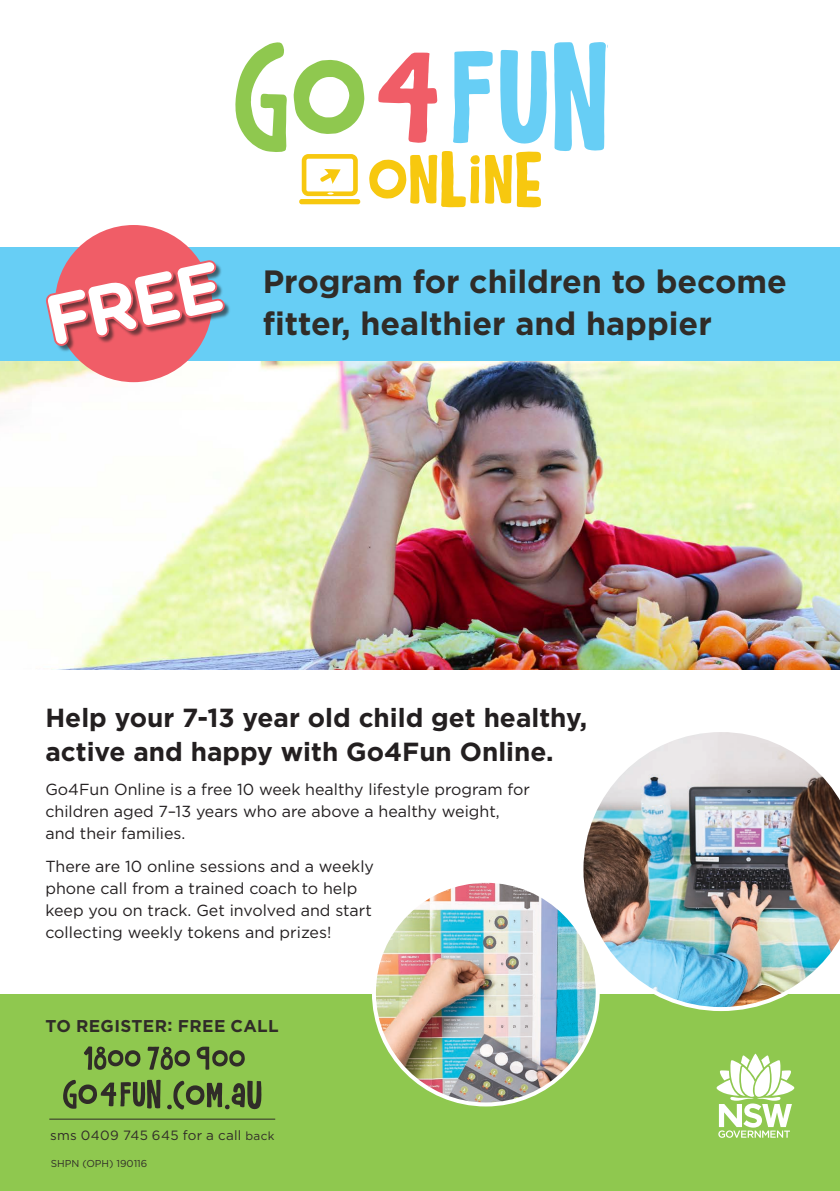
<style>
.page{position:relative;width:840px;height:1191px;background:#fff}
.page>*{position:absolute;margin:0;border:0;box-sizing:border-box;transform-origin:0 0}
.t1{font:700 70px "Gotham Rounded";color:#fff}
.t2{font:700 32.2px/42px "Gotham";color:#302c28}
.t3{font:700 26.2px/34px "Gotham";color:#231f20}
.t4{font:700 17px "Gotham";letter-spacing:.015em;color:#302c28}
.t5{font:16px/22px "Gotham";color:#231f20}
.t6{font:13.4px "Gotham";letter-spacing:.025em;color:#302c28}
.t7{font:10px "Gotham";color:#302c28}
.s1{font-size:11.8px}
</style>
<div class="page">
<img style="left:0;top:360px;width:839px;height:309px">
<div style="left:0;top:994px;width:839px;height:197px;background:#8fc84f"></div>
<div style="left:299px;top:199px;width:61px;height:5px;background:#f7c80f;border-radius:2px"></div>
<svg style="left:301px;top:154px;width:56px;height:42px"></svg>
<svg style="left:369px;top:151px;width:171px;height:56px"></svg>
<svg style="left:235px;top:42px;width:52px;height:110px"></svg>
<svg style="left:293px;top:60px;width:71px;height:74px"></svg>
<svg style="left:453px;top:51px;width:39px;height:92px"></svg>
<svg style="left:500px;top:50px;width:46px;height:94px"></svg>
<svg style="left:554px;top:42px;width:51px;height:109px"></svg>
<svg style="left:378px;top:52px;width:59px;height:91px"></svg>
<div style="left:0;top:247px;width:839px;height:113px;background:#67cef5"></div>
<div style="left:55px;top:225px;width:157px;height:157px;background:#f05d67;border-radius:50%"></div>
<div style="left:48px;top:262px;width:183px;height:90px;background:#231f20;opacity:.4"></div>
<svg style="left:46px;top:259px;width:180px;height:87px"></svg>
<img style="left:583px;top:732px;width:256px;height:279px">
<img style="left:374px;top:881px;width:223px;height:223px;border-radius:108px">
<svg style="left:716px;top:1053px;width:77px;height:84px"></svg>
<svg style="left:63px;top:1079px;width:98px;height:30px"></svg>
<svg style="left:167px;top:1080px;width:94px;height:29px"></svg>
<svg style="left:147px;top:1046px;width:43px;height:24px"></svg>
<svg style="left:84px;top:1046px;width:56px;height:24px"></svg>
<svg style="left:196px;top:1046px;width:49px;height:23px"></svg>
<hr style="left:49px;top:1118px;width:226px;height:1px;background:#302c28">
<h1 class="t1" style="left:35px;top:271px;width:181px;rotate:-12deg">FREE</h1>
<h2 class="t2" style="left:262px;top:261px;width:525px">Program for children to become fitter, healthier and happier</h2>
<h3 class="t3" style="left:45px;top:700px;width:543px">Help your 7-13 year old child get healthy, active and happy with Go4Fun Online.</h3>
<p class="t5" style="left:45px;top:778px;width:486px">Go4Fun Online is a free 10 week healthy lifestyle program for children aged 7–13 years who are above a healthy weight, and their families.</p>
<p class="t5" style="left:45px;top:855px;width:330px">There are 10 online sessions and a weekly phone call from a trained coach to help keep you on track. Get involved and start collecting weekly tokens and prizes!</p>
<p class="t4" style="left:45px;top:1015px;width:234px">TO REGISTER: FREE CALL</p>
<p class="t6" style="left:50px;top:1128px;width:226px">sms 0409 745 645 for a call <span class="s1">back</span></p>
<p class="t7" style="left:51px;top:1158px;width:98px">SHPN (OPH) 190116</p>
</div>
